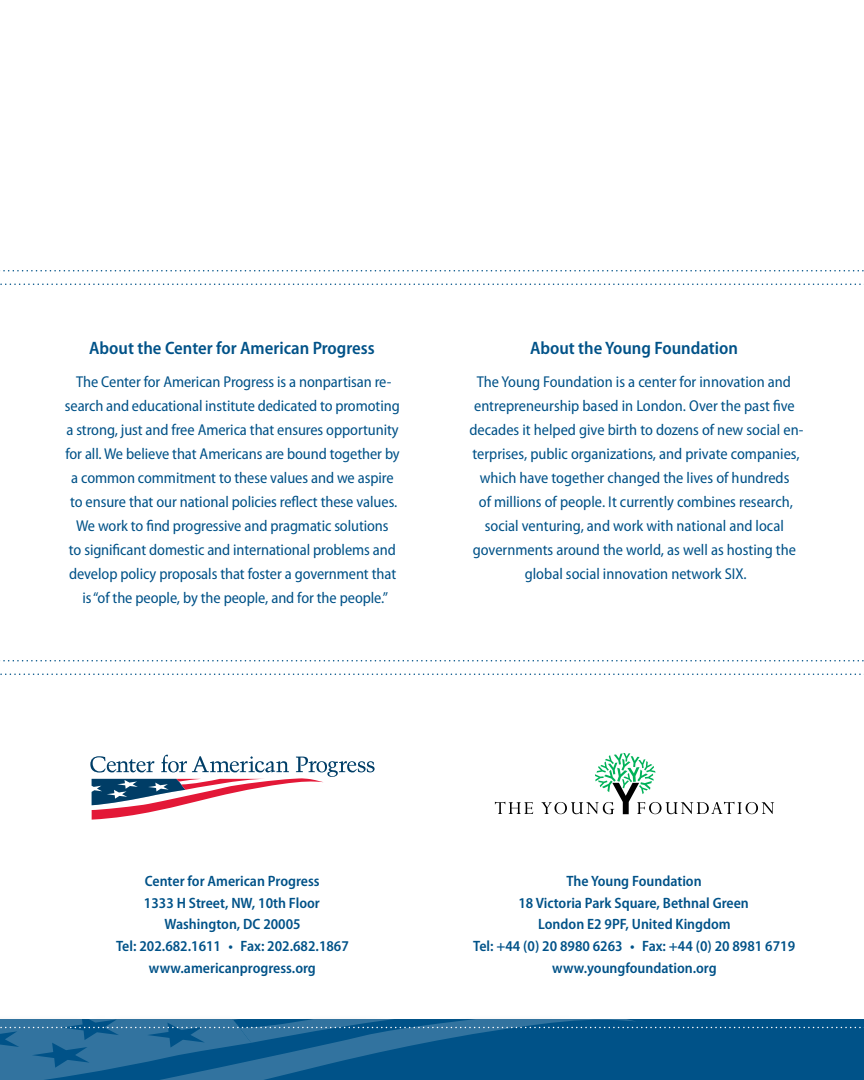
<style>
.page{position:relative;width:864px;height:1080px;background:#fff}
.page>*{position:absolute;margin:0;border:0;box-sizing:border-box;transform-origin:0 0}
.t1{font:600 semi-condensed 18px "Myriad Pro";color:#005288}
.t2{font:semi-condensed 15.75px/24px "Myriad Pro";letter-spacing:-.005em;color:#005288;text-align:center}
.t3{font:600 semi-condensed 15px/21.8px "Myriad Pro";color:#005288;text-align:center}
</style>
<div class="page">
<svg style="left:0;top:1019px;width:864px;height:61px;background:#115d90"></svg>
<svg style="left:0;top:660px;width:864px;height:2px"></svg>
<svg style="left:0;top:674px;width:864px;height:1px"></svg>
<svg style="left:0;top:270px;width:864px;height:2px"></svg>
<svg style="left:0;top:284px;width:864px;height:1px"></svg>
<svg style="left:90px;top:755px;width:285px;height:65px"></svg>
<svg style="left:495px;top:802px;width:38px;height:12px"></svg>
<svg style="left:541px;top:753px;width:233px;height:61px"></svg>
<p class="t1" style="left:89px;top:338px;width:287px">About the Center for American Progress</p>
<p class="t2" style="left:65px;top:370px;width:336px">The Center for American Progress is a nonpartisan re&shy;search and educational institute dedicated to promoting a strong, just and free America that ensures opportunity for all. We believe that Americans are bound together by a common commitment to these values and we aspire to ensure that our national policies reflect these values.<br>We work to find progressive and pragmatic solutions<br>to significant domestic and international problems and develop policy proposals that foster a government that is “of the people, by the people, and for the people.”</p>
<p class="t1" style="left:530px;top:338px;width:209px">About the Young Foundation</p>
<p class="t2" style="left:470px;top:370px;width:335px">The Young Foundation is a center for innovation and entrepreneurship based in London. Over the past five decades it helped give birth to dozens of new social en&shy;terprises, public organizations, and private companies, which have together changed the lives of hundreds<br>of millions of people. It currently combines research, social venturing, and work with national and local governments around the world, as well as hosting the global social innovation network SIX.</p>
<p class="t3" style="left:116px;top:870px;width:234px">Center for American Progress<br>1333 H Street, NW, 10th Floor<br>Washington, DC 20005<br>Tel: 202.682.1611 • Fax: 202.682.1867 www.americanprogress.org</p>
<p class="t3" style="left:473px;top:870px;width:323px">The Young Foundation<br>18 Victoria Park Square, Bethnal Green<br>London E2 9PF, United Kingdom<br>Tel: +44 (0) 20 8980 6263 • Fax: +44 (0) 20 8981 6719 www.youngfoundation.org</p>
</div>
